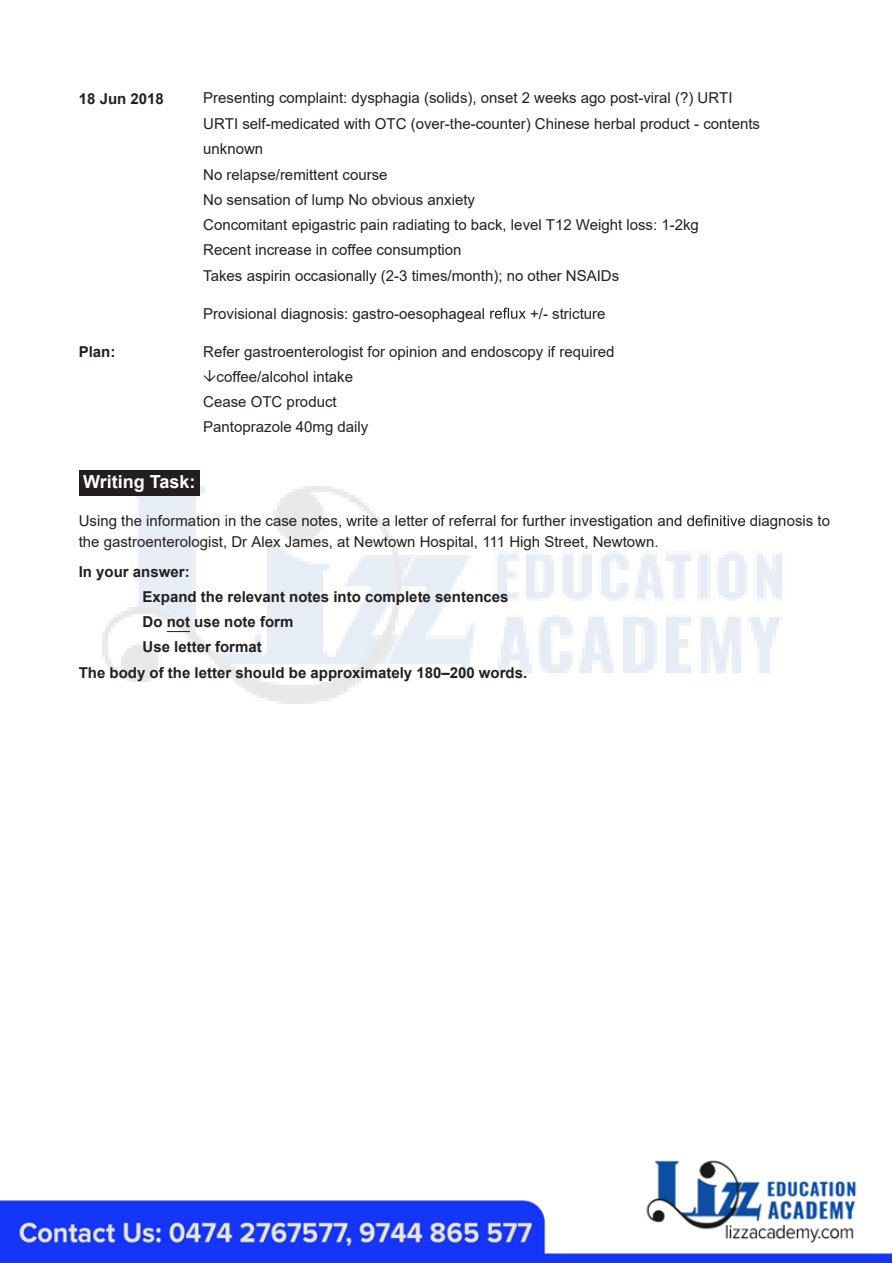
<style>
.page{position:relative;width:893px;height:1263px;background:#fff}
.page>*{position:absolute;margin:0;border:0;box-sizing:border-box;transform-origin:0 0}
.t1{font:700 18px "Arial";color:#fff}
.t2{font:15px/25.2px "Arial";color:#231f20}
.t3{font:700 15px "Arial";color:#231f20}
</style>
<div class="page">
<img style="left:0;top:1160px;width:891px;height:103px">
<img style="left:103px;top:486px;width:679px;height:218px">
<div style="left:79px;top:471px;width:121px;height:25px;background:#231f20"></div>
<svg style="left:167px;top:631px;width:23px;height:1px"></svg>
<svg style="left:490px;top:308px;width:36px;height:11px"></svg>
<svg style="left:687px;top:515px;width:58px;height:11px"></svg>
<p class="t3" style="left:79px;top:88px;width:87px">18 Jun 2018</p>
<p class="t2" style="left:203px;top:85px;width:558px">Presenting complaint: dysphagia (solids), onset 2 weeks ago post-viral (?) URTI<br>URTI self-medicated with OTC (over-the-counter) Chinese herbal product - contents unknown</p>
<p class="t2" style="left:203px;top:162px;width:497px">No relapse/remittent course<br>No sensation of lump No obvious anxiety<br>Concomitant epigastric pain radiating to back, level T12 Weight loss: 1-2kg Recent increase in coffee consumption<br>Takes aspirin occasionally (2-3 times/month); no other NSAIDs</p>
<p class="t2" style="left:203px;top:301px;width:283px">Provisional diagnosis: gastro-oesophageal</p>
<p class="t2" style="left:530px;top:301px;width:77px">+/- stricture</p>
<p class="t3" style="left:79px;top:341px;width:38px">Plan:</p>
<p class="t2" style="left:203px;top:339px;width:413px">Refer gastroenterologist for opinion and endoscopy if required</p>
<p class="t2" style="left:217px;top:364px;width:138px">coffee/alcohol intake</p>
<p class="t2" style="left:203px;top:389px;width:135px">Cease OTC product</p>
<p class="t2" style="left:203px;top:414px;width:167px">Pantoprazole 40mg daily</p>
<p class="t1" style="left:83px;top:469px;width:114px">Writing Task:</p>
<p class="t2" style="left:79px;top:508px;width:605px">Using the information in the case notes, write a letter of referral for further investigation and</p>
<p class="t2" style="left:750px;top:508px;width:82px">diagnosis to</p>
<p class="t2" style="left:79px;top:529px;width:581px">the gastroenterologist, Dr Alex James, at Newtown Hospital, 111 High Street, Newtown.</p>
<p class="t3" style="left:79px;top:561px;width:112px">In your answer:</p>
<p class="t3" style="left:143px;top:586px;width:367px">Expand the relevant notes into complete sentences</p>
<p class="t3" style="left:143px;top:611px;width:152px">Do not use note form</p>
<p class="t3" style="left:143px;top:636px;width:121px">Use letter format</p>
<p class="t3" style="left:79px;top:662px;width:450px">The body of the letter should be approximately 180–200 words.</p>
</div>
